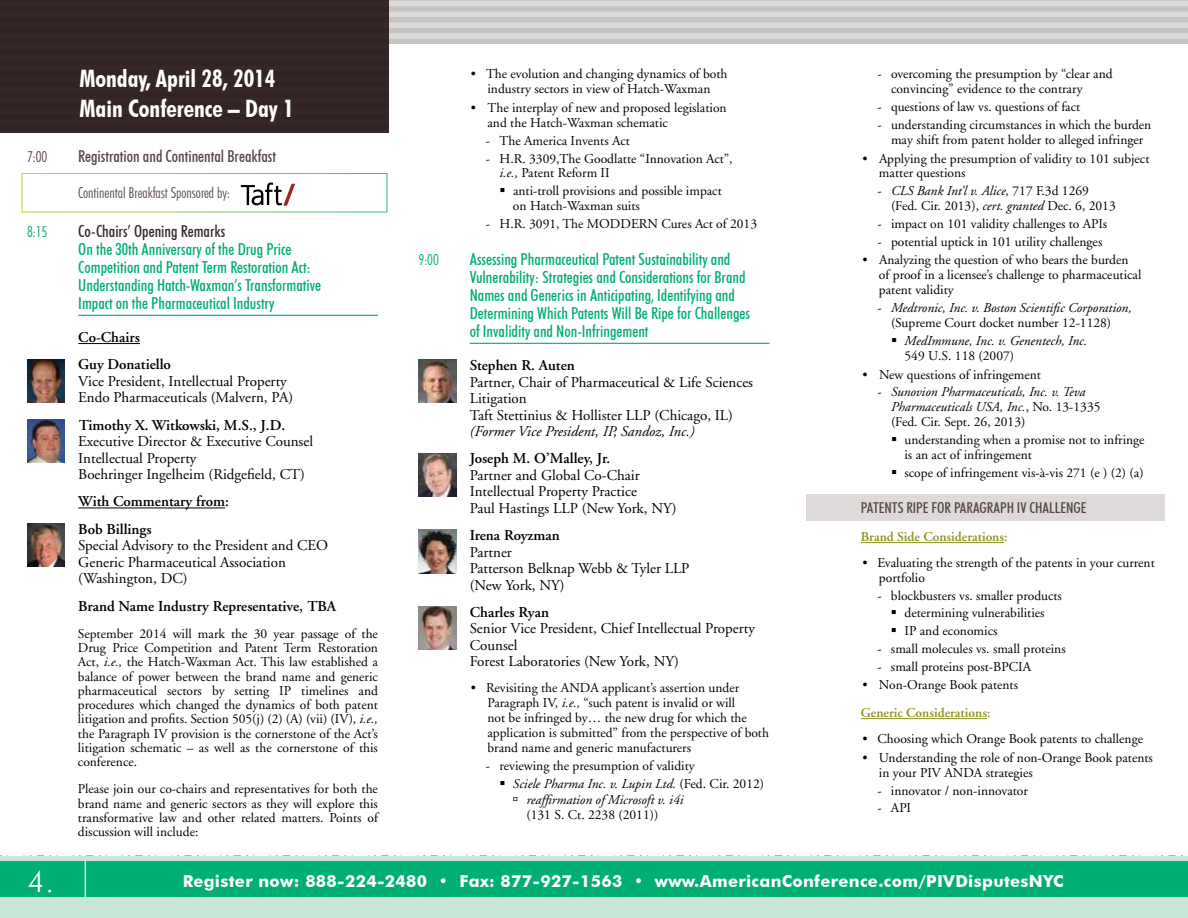
<style>
.page{position:relative;width:1188px;height:918px;background:#fff}
.page>*{position:absolute;margin:0;border:0;box-sizing:border-box;transform-origin:0 0}
.t1{font:300 30px "Futura BT";color:#fff}
.t2{font:700 condensed 24px/30.8px "Futura BT";color:#fff}
.t3{font:500 condensed 16.5px/18px "Futura BT";color:#00ae76}
.t4{font:700 16.5px "Futura BT";letter-spacing:.02em;color:#fff}
.t5{font:500 condensed 16.5px "Futura BT";color:#564646}
.t6{font:500 condensed 16.5px "Futura BT";color:#382728}
.t7{font:15px/16.5px "Adobe Garamond";color:#000}
.t8{font:600 15px/27.3px "Adobe Garamond";color:#000}
.t9{font:300 condensed 15px "Futura BT";color:#564646}
.t10{font:italic 15px "Adobe Garamond";color:#000}
.t11{font:500 condensed 15px "Futura BT";color:#564646}
.t12{font:300 condensed 15px "Futura BT";color:#00ae76}
.t13{font:13.5px/15px "Adobe Garamond";color:#000}
.t14{font:italic 13.5px/15px "Adobe Garamond";color:#000}
.t15{font:600 13.5px "Adobe Garamond";color:#8a941e}
.s1{font-style:italic}
.s2{font-style:normal}
</style>
<div class="page">
<div style="left:0;top:0;width:1188px;height:44px;background:linear-gradient(to bottom,#d6d3d3,#cfcccc)"></div>
<div style="left:0;top:856px;width:1188px;height:62px;background:#c6e6d6"></div>
<div style="left:0;top:862px;width:1188px;height:35px;background:#00ae76"></div>
<hr style="left:85px;top:859px;width:1px;height:41px;background:#d1eadd">
<div style="left:806px;top:494px;width:359px;height:27px;background:#dfdada"></div>
<div style="left:0;top:0;width:389px;height:133px;background:#352526"></div>
<hr style="left:78px;top:315px;width:300px;height:1px;background:#00ae76">
<hr style="left:78px;top:343px;width:62px;height:1px;background:#000">
<hr style="left:78px;top:508px;width:147px;height:1px;background:#000">
<svg style="left:241px;top:183px;width:54px;height:22px"></svg>
<div style="left:22px;top:173px;width:365px;height:39px;border:1px solid #fff"></div>
<img style="left:27px;top:359px;width:38px;height:43px">
<img style="left:27px;top:419px;width:38px;height:44px">
<img style="left:27px;top:523px;width:38px;height:44px">
<hr style="left:470px;top:343px;width:300px;height:1px;background:#00ae76">
<img style="left:418px;top:360px;width:38px;height:43px">
<img style="left:418px;top:453px;width:38px;height:43px">
<img style="left:418px;top:530px;width:38px;height:43px">
<img style="left:418px;top:607px;width:38px;height:43px">
<hr style="left:861px;top:542px;width:143px;height:1px;background:#8a941e">
<hr style="left:861px;top:718px;width:126px;height:1px;background:#8a941e">
<h2 class="t2" style="left:80px;top:63px;width:216px">Monday, April 28, 2014<br>Main Conference – Day 1</h2>
<p class="t9" style="left:27px;top:148px;width:22px">7:00</p>
<p class="t5" style="left:78px;top:147px;width:199px">Registration and Continental Breakfast</p>
<p class="t9" style="left:78px;top:183px;width:153px">Continental Breakfast Sponsored by:</p>
<p class="t12" style="left:27px;top:223px;width:22px">8:15</p>
<p class="t6" style="left:78px;top:221px;width:149px">Co-Chairs’ Opening Remarks</p>
<p class="t3" style="left:78px;top:240px;width:244px">On the 30th Anniversary of the Drug Price Competition and Patent Term Restoration Act:<br>Understanding Hatch-Waxman’s Transformative Impact on the Pharmaceutical Industry</p>
<p class="t8" style="left:78px;top:324px;width:94px">Co-Chairs<br>Guy Donatiello</p>
<p class="t7" style="left:78px;top:373px;width:216px">Vice President, Intellectual Property<br>Endo Pharmaceuticals (Malvern, PA)</p>
<p class="t8" style="left:79px;top:412px;width:208px">Timothy X. Witkowski, M.S., J.D.</p>
<p class="t7" style="left:78px;top:434px;width:236px">Executive Director &amp; Executive Counsel<br>Intellectual Property<br>Boehringer Ingelheim (Ridgefield, CT)</p>
<p class="t8" style="left:78px;top:488px;width:152px">With Commentary from:<br>Bob Billings</p>
<p class="t7" style="left:78px;top:538px;width:251px">Special Advisory to the President and CEO<br>Generic Pharmaceutical Association (Washington, DC)</p>
<p class="t8" style="left:78px;top:592px;width:260px">Brand Name Industry Representative, TBA</p>
<p class="t13" style="left:78px;top:627px;width:302px;line-height:14.2px;text-align:justify">September 2014 will mark the 30 year passage of the Drug Price Competition and Patent Term Restoration Act, <span class="s1">i.e.,</span> the Hatch-Waxman Act. This law established a balance of power between the brand name and generic pharmaceutical sectors by setting IP timelines and procedures which changed the dynamics of both patent litigation and profits. Section 505(j) (2) (A) (vii) (IV), <span class="s1">i.e., </span>the Paragraph IV provision is the cornerstone of the Act’s litigation schematic – as well as the cornerstone of this conference.</p>
<p class="t13" style="left:78px;top:782px;width:302px;line-height:14.2px;text-align:justify">Please join our co-chairs and representatives for both the brand name and generic sectors as they will explore this transformative law and other related matters. Points of discussion will include:</p>
<p class="t13" style="left:471px;top:67px;width:258px;text-align:center">• The evolution and changing dynamics of both industry sectors in view of Hatch-Waxman</p>
<p class="t13" style="left:487px;top:101px;width:241px;text-indent:-16px">• The interplay of new and proposed legislation and the Hatch-Waxman schematic</p>
<p class="t13" style="left:486px;top:133px;width:145px">- The America Invents Act</p>
<p class="t13" style="left:499px;top:151px;width:235px;text-indent:-14px">- H.R. 3309,The Goodlatte “Innovation Act”, <span class="s1">i.e.,</span> Patent Reform II</p>
<p class="t13" style="left:513px;top:184px;width:210px;text-indent:-14px">▪ anti-troll provisions and possible impact on Hatch-Waxman suits</p>
<p class="t13" style="left:486px;top:216px;width:273px">- H.R. 3091, The MODDERN Cures Act of 2013</p>
<p class="t12" style="left:418px;top:251px;width:22px">9:00</p>
<p class="t3" style="left:470px;top:250px;width:282px">Assessing Pharmaceutical Patent Sustainability and Vulnerability: Strategies and Considerations for Brand Names and Generics in Anticipating, Identifying and Determining Which Patents Will Be Ripe for Challenges of Invalidity and Non-Infringement</p>
<p class="t8" style="left:470px;top:352px;width:107px">Stephen R. Auten</p>
<p class="t7" style="left:470px;top:374px;width:285px">Partner, Chair of Pharmaceutical &amp; Life Sciences<br>Litigation<br>Taft Stettinius &amp; Hollister LLP (Chicago, IL)</p>
<p class="t10" style="left:470px;top:423px;width:226px">(Former Vice President, IP, Sandoz, Inc.)</p>
<p class="t8" style="left:470px;top:445px;width:142px">Joseph M. O’Malley, Jr.</p>
<p class="t7" style="left:470px;top:467px;width:208px">Partner and Global Co-Chair<br>Intellectual Property Practice<br>Paul Hastings LLP (New York, NY)</p>
<p class="t8" style="left:470px;top:522px;width:91px">Irena Royzman</p>
<p class="t7" style="left:470px;top:544px;width:221px">Partner<br>Patterson Belknap Webb &amp; Tyler LLP (New York, NY)</p>
<p class="t8" style="left:470px;top:599px;width:81px">Charles Ryan</p>
<p class="t7" style="left:470px;top:621px;width:287px">Senior Vice President, Chief Intellectual Property<br>Counsel<br>Forest Laboratories (New York, NY)</p>
<p class="t13" style="left:487px;top:681px;width:283px;text-indent:-16px">• Revisiting the ANDA applicant’s assertion under Paragraph IV, <span class="s1">i.e.,</span> “such patent is invalid or will<br>not be infringed by… the new drug for which the application is submitted” from the perspective of both brand name and generic manufacturers</p>
<p class="t13" style="left:486px;top:759px;width:210px">- reviewing the presumption of validity</p>
<p class="t14" style="left:526px;top:775px;width:239px;line-height:16.6px;text-indent:-27px">▪ Sciele Pharma Inc. v. Lupin Ltd. <span class="s2">(Fed. Cir. 2012) </span>reaffirmation of Microsoft v. i4i</p>
<p class="t13" style="left:526px;top:808px;width:133px">(131 S. Ct. 2238 (2011))</p>
<p class="t13" style="left:891px;top:67px;width:223px;text-indent:-14px">- overcoming the presumption by “clear and convincing” evidence to the contrary</p>
<p class="t13" style="left:878px;top:100px;width:204px">- questions of law vs. questions of fact</p>
<p class="t13" style="left:878px;top:117px;width:275px;text-align:center">- understanding circumstances in which the burden may shift from patent holder to alleged infringer</p>
<p class="t13" style="left:879px;top:151px;width:272px;text-indent:-16px">• Applying the presumption of validity to 101 subject matter questions</p>
<p class="t13" style="left:891px;top:184px;width:226px;text-indent:-14px">- <span class="s1">CLS Bank Int’l v. Alice,</span> 717 F.3d 1269 (Fed. Cir. 2013), <span class="s1">cert. granted</span> Dec. 6, 2013</p>
<p class="t13" style="left:878px;top:216px;width:231px">- impact on 101 validity challenges to APIs</p>
<p class="t13" style="left:878px;top:234px;width:226px">- potential uptick in 101 utility challenges</p>
<p class="t13" style="left:879px;top:253px;width:264px;text-indent:-16px">• Analyzing the question of who bears the burden of proof in a licensee’s challenge to pharmaceutical patent validity</p>
<p class="t14" style="left:878px;top:301px;width:256px;text-align:center"><span class="s2">-</span> Medtronic, Inc. v. Boston Scientific Corporation, <span class="s2">(Supreme Court docket number 12-1128)</span></p>
<p class="t14" style="left:904px;top:333px;width:184px;text-indent:-14px">▪ MedImmune, Inc. v. Genentech, Inc.<br><span class="s2">549 U.S. 118 (2007)</span></p>
<p class="t13" style="left:863px;top:367px;width:180px">• New questions of infringement</p>
<p class="t14" style="left:891px;top:385px;width:211px;text-indent:-14px"><span class="s2">-</span> Sunovion Pharmaceuticals, Inc. v. Teva<br>Pharmaceuticals USA, Inc.<span class="s2">, No. 13-1335 (Fed. Cir. Sept. 26, 2013)</span></p>
<p class="t13" style="left:904px;top:433px;width:242px;text-indent:-14px">▪ understanding when a promise not to infringe is an act of infringement</p>
<p class="t13" style="left:891px;top:465px;width:254px">▪ scope of infringement vis-à-vis 271 (e ) (2) (a)</p>
<p class="t11" style="left:861px;top:499px;width:107px">Patents Ripe for Paragraph</p>
<p class="t11" style="left:1017px;top:499px;width:26px">IV Chall</p>
<p class="t11" style="left:1060px;top:499px;width:28px">enge</p>
<p class="t15" style="left:861px;top:530px;width:148px">Brand Side Considerations:</p>
<p class="t13" style="left:879px;top:556px;width:277px;text-indent:-16px">• Evaluating the strength of the patents in your current portfolio</p>
<p class="t13" style="left:877px;top:588px;width:186px">- blockbusters vs. smaller products</p>
<p class="t13" style="left:891px;top:606px;width:155px">▪ determining vulnerabilities</p>
<p class="t13" style="left:891px;top:624px;width:108px">▪ IP and economics</p>
<p class="t13" style="left:877px;top:641px;width:190px">- small molecules vs. small proteins</p>
<p class="t13" style="left:877px;top:659px;width:155px">- small proteins post-BPCIA</p>
<p class="t13" style="left:862px;top:678px;width:157px">• Non-Orange Book patents</p>
<p class="t15" style="left:861px;top:706px;width:131px">Generic Considerations:</p>
<p class="t13" style="left:862px;top:732px;width:282px">• Choosing which Orange Book patents to challenge</p>
<p class="t13" style="left:879px;top:750px;width:275px;text-indent:-16px">• Understanding the role of non-Orange Book patents in your PIV ANDA strategies</p>
<p class="t13" style="left:877px;top:783px;width:152px">- innovator / non-innovator</p>
<p class="t13" style="left:877px;top:801px;width:35px">- API</p>
<h1 class="t1" style="left:28px;top:863px;width:28px">4.</h1>
<p class="t4" style="left:183px;top:871px;width:882px">Register now: 888-224-2480 • Fax: 877-927-1563 • www.AmericanConference.com/PIVDisputesNYC</p>
</div>
